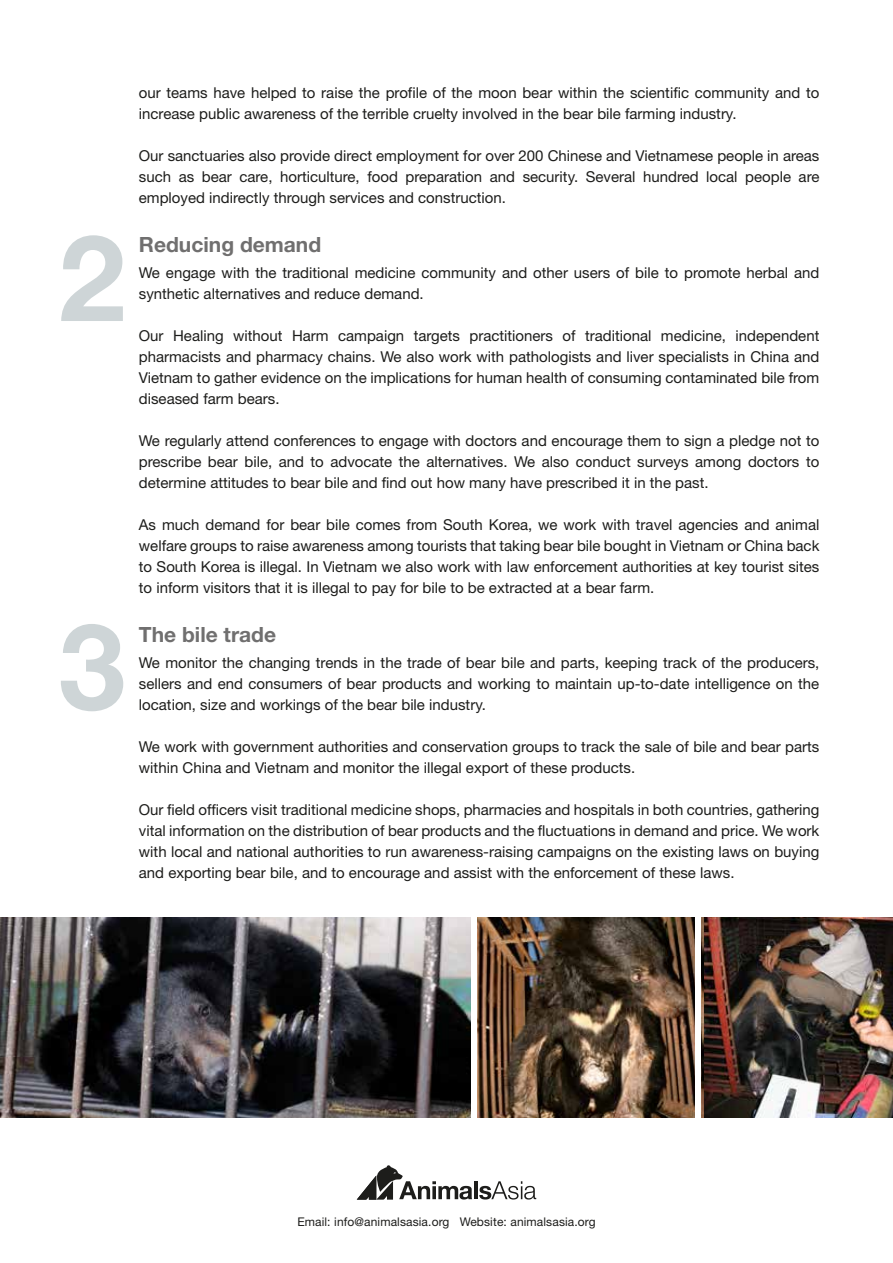
<style>
.page{position:relative;width:893px;height:1263px;background:#fff}
.page>*{position:absolute;margin:0;border:0;box-sizing:border-box;transform-origin:0 0}
.t1{font:700 120px "Helvetica Neue";color:#ced5d7}
.t2{font:700 21px "Helvetica Neue";color:#706f6f}
.t3{font:15px/21px "Helvetica Neue";color:#1d1d1b;text-align:justify}
.t4{font:12px "Helvetica Neue";letter-spacing:.01em;color:#1d1d1b}
</style>
<div class="page">
<hr style="left:474px;top:1181px;width:4px;height:18px;background:#1d1d1b">
<svg style="left:479px;top:1181px;width:57px;height:18px"></svg>
<svg style="left:357px;top:1165px;width:115px;height:34px"></svg>
<img style="left:703px;top:917px;width:190px;height:201px">
<img style="left:0;top:917px;width:471px;height:201px">
<img style="left:477px;top:917px;width:226px;height:201px">
<div style="left:696px;top:890px;width:5px;height:239px;background:#fff"></div>
<h1 class="t1" style="left:59px;top:204px;width:68px">2</h1>
<h1 class="t1" style="left:59px;top:593px;width:68px">3</h1>
<p class="t3" style="left:139px;top:81px;width:682px">our teams have helped to raise the profile of the moon bear within the scientific community and to increase public awareness of the terrible cruelty involved in the bear bile farming industry.</p>
<p class="t3" style="left:139px;top:144px;width:682px">Our sanctuaries also provide direct employment for over 200 Chinese and Vietnamese people in areas such as bear care, horticulture, food preparation and security. Several hundred local people are employed indirectly through services and construction.</p>
<h2 class="t2" style="left:139px;top:232px;width:184px">Reducing demand</h2>
<p class="t3" style="left:139px;top:261px;width:682px">We engage with the traditional medicine community and other users of bile to promote herbal and synthetic alternatives and reduce demand.</p>
<p class="t3" style="left:139px;top:324px;width:682px">Our Healing without Harm campaign targets practitioners of traditional medicine, independent pharmacists and pharmacy chains. We also work with pathologists and liver specialists in China and Vietnam to gather evidence on the implications for human health of consuming contaminated bile from diseased farm bears.</p>
<p class="t3" style="left:139px;top:429px;width:682px">We regularly attend conferences to engage with doctors and encourage them to sign a pledge not to prescribe bear bile, and to advocate the alternatives. We also conduct surveys among doctors to determine attitudes to bear bile and find out how many have prescribed it in the past.</p>
<p class="t3" style="left:139px;top:513px;width:682px">As much demand for bear bile comes from South Korea, we work with travel agencies and animal welfare groups to raise awareness among tourists that taking bear bile bought in Vietnam or China back to South Korea is illegal. In Vietnam we also work with law enforcement authorities at key tourist sites to inform visitors that it is illegal to pay for bile to be extracted at a bear farm.</p>
<h2 class="t2" style="left:139px;top:622px;width:139px">The bile trade</h2>
<p class="t3" style="left:139px;top:651px;width:682px">We monitor the changing trends in the trade of bear bile and parts, keeping track of the producers, sellers and end consumers of bear products and working to maintain up-to-date intelligence on the location, size and workings of the bear bile industry.</p>
<p class="t3" style="left:139px;top:735px;width:682px">We work with government authorities and conservation groups to track the sale of bile and bear parts within China and Vietnam and monitor the illegal export of these products.</p>
<p class="t3" style="left:139px;top:798px;width:682px">Our field officers visit traditional medicine shops, pharmacies and hospitals in both countries, gathering vital information on the distribution of bear products and the fluctuations in demand and price. We work with local and national authorities to run awareness-raising campaigns on the existing laws on buying and exporting bear bile, and to encourage and assist with the enforcement of these laws.</p>
<p class="t4" style="left:297px;top:1214px;width:300px">Email: info@animalsasia.org Website: animalsasia.org</p>
</div>
